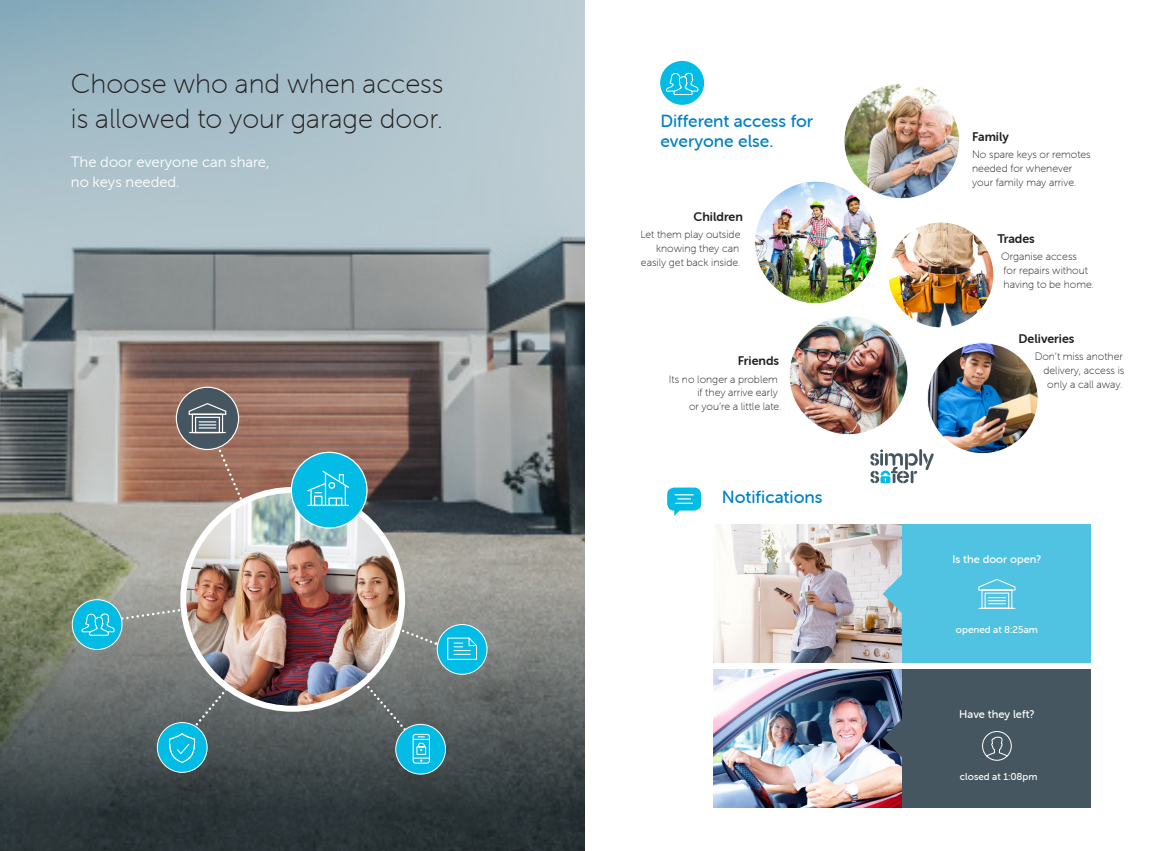
<style>
.page{position:relative;width:1170px;height:851px;background:#fff}
.page>*{position:absolute;margin:0;border:0;box-sizing:border-box;transform-origin:0 0}
.t1{font:27.5px/35px "Museo Sans Rounded 100";color:#231f20}
.t2{font:17.5px/20px "Museo Sans Rounded 500";color:#0080c5}
.t3{font:15px/20px "Museo Sans Rounded 300";color:#fff}
.t4{font:12.5px "Museo Sans Rounded 700";color:#231f20}
.t5{font:11.25px "Museo Sans Rounded 500";color:#fff}
.t6{font:10.62px/13.8px "Museo Sans Rounded 100";color:#231f20}
.t7{font:10px "Museo Sans Rounded 500";color:#fff}
</style>
<div class="page">
<img style="left:0;top:0;width:585px;height:850px">
<svg style="left:0;top:569px;width:584px;height:281px;background:#555b59"></svg>
<div style="left:660px;top:61px;width:44px;height:44px;background:#02bce5;border-radius:50%"></div>
<svg style="left:665px;top:72px;width:33px;height:28px"></svg>
<img style="left:713px;top:524px;width:189px;height:139px">
<img style="left:713px;top:669px;width:189px;height:138px">
<div style="left:902px;top:524px;width:189px;height:139px;background:#50c3e3"></div>
<div style="left:902px;top:669px;width:189px;height:138px;background:#455660"></div>
<div style="left:667px;top:487px;width:34px;height:23px;background:#02bce5;border-radius:7px"></div>
<svg style="left:674px;top:494px;width:19px;height:10px"></svg>
<svg style="left:978px;top:579px;width:38px;height:30px"></svg>
<svg style="left:882px;top:574px;width:20px;height:39px"></svg>
<svg style="left:882px;top:718px;width:20px;height:40px"></svg>
<svg style="left:982px;top:731px;width:30px;height:30px"></svg>
<svg style="left:215px;top:440px;width:29px;height:63px;background:#a17362"></svg>
<img style="left:183px;top:490px;width:219px;height:218px;border-radius:109px">
<div style="left:180px;top:487px;width:225px;height:224px;border:6px solid #fff;border-radius:50%"></div>
<div style="left:72px;top:599px;width:50px;height:50px;background:#02bce5;border-radius:50%"></div>
<div style="left:72px;top:599px;width:50px;height:51px;border:1px solid #fff;border-radius:50%"></div>
<svg style="left:81px;top:604px;width:122px;height:32px"></svg>
<div style="left:157px;top:722px;width:50px;height:50px;background:#02bce5;border-radius:50%"></div>
<div style="left:157px;top:722px;width:50px;height:50px;border:1px solid #fff;border-radius:50%"></div>
<svg style="left:169px;top:655px;width:87px;height:108px"></svg>
<div style="left:437px;top:624px;width:50px;height:50px;background:#02bce5;border-radius:50%"></div>
<div style="left:437px;top:624px;width:50px;height:50px;border:1px solid #fff;border-radius:50%"></div>
<svg style="left:447px;top:637px;width:30px;height:23px"></svg>
<div style="left:291px;top:452px;width:76px;height:76px;background:#02bce5;border-radius:50%"></div>
<div style="left:291px;top:451px;width:76px;height:77px;border:1px solid #fff;border-radius:50%"></div>
<svg style="left:307px;top:470px;width:42px;height:36px"></svg>
<hr style="left:325px;top:473px;width:1px;height:32px;background:#fff">
<div style="left:396px;top:724px;width:49px;height:50px;background:#02bce5;border-radius:50%"></div>
<div style="left:395px;top:723px;width:51px;height:51px;border:1px solid #fff;border-radius:50%"></div>
<img style="left:335px;top:620px;width:101px;height:144px">
<div style="left:176px;top:387px;width:62px;height:62px;background:#455660;border-radius:50%"></div>
<div style="left:176px;top:386px;width:63px;height:64px;border:1px solid #fff;border-radius:50%"></div>
<svg style="left:188px;top:403px;width:39px;height:30px"></svg>
<img style="left:754px;top:181px;width:123px;height:122px;border-radius:61px">
<img style="left:927px;top:343px;width:110px;height:110px;border-radius:55px">
<img style="left:843px;top:83px;width:116px;height:116px;border-radius:58px">
<img style="left:789px;top:316px;width:118px;height:118px;border-radius:59px">
<img style="left:888px;top:222px;width:105px;height:105px;border-radius:52px">
<svg style="left:870px;top:449px;width:63px;height:34px"></svg>
<p class="t1" style="left:71px;top:67px;width:374px">Choose who and when access is allowed to your garage door.</p>
<p class="t3" style="left:71px;top:152px;width:200px">The door everyone can share, no keys needed.</p>
<p class="t2" style="left:660px;top:111px;width:154px">Different access for everyone else.</p>
<p class="t4" style="left:693px;top:209px;width:51px">Children</p>
<p class="t6" style="left:640px;top:228px;width:101px;text-align:right">Let them play outside knowing they can easily get back inside.</p>
<p class="t4" style="left:737px;top:354px;width:43px">Friends</p>
<p class="t6" style="left:669px;top:372px;width:110px">Its no longer a problem</p>
<p class="t6" style="left:697px;top:386px;width:82px">if they arrive early</p>
<p class="t6" style="left:689px;top:400px;width:94px">or you’re a little late.</p>
<p class="t2" style="left:721px;top:487px;width:102px">Notifications</p>
<p class="t4" style="left:972px;top:130px;width:38px">Family</p>
<p class="t6" style="left:972px;top:148px;width:120px">No spare keys or remotes needed for whenever your family may arrive.</p>
<p class="t4" style="left:997px;top:232px;width:39px">Trades</p>
<p class="t6" style="left:1000px;top:250px;width:94px">Organise access<br>for repairs without having to be home.</p>
<p class="t4" style="left:1018px;top:331px;width:58px">Deliveries</p>
<p class="t6" style="left:1034px;top:349px;width:91px;text-align:right">Don’t miss another delivery, access is only a call away.</p>
<p class="t5" style="left:952px;top:553px;width:90px">Is the door open?</p>
<p class="t7" style="left:955px;top:623px;width:83px">opened at 8:25am</p>
<p class="t5" style="left:959px;top:708px;width:77px">Have they left?</p>
<p class="t7" style="left:959px;top:770px;width:79px">closed at 1:08pm</p>
</div>
